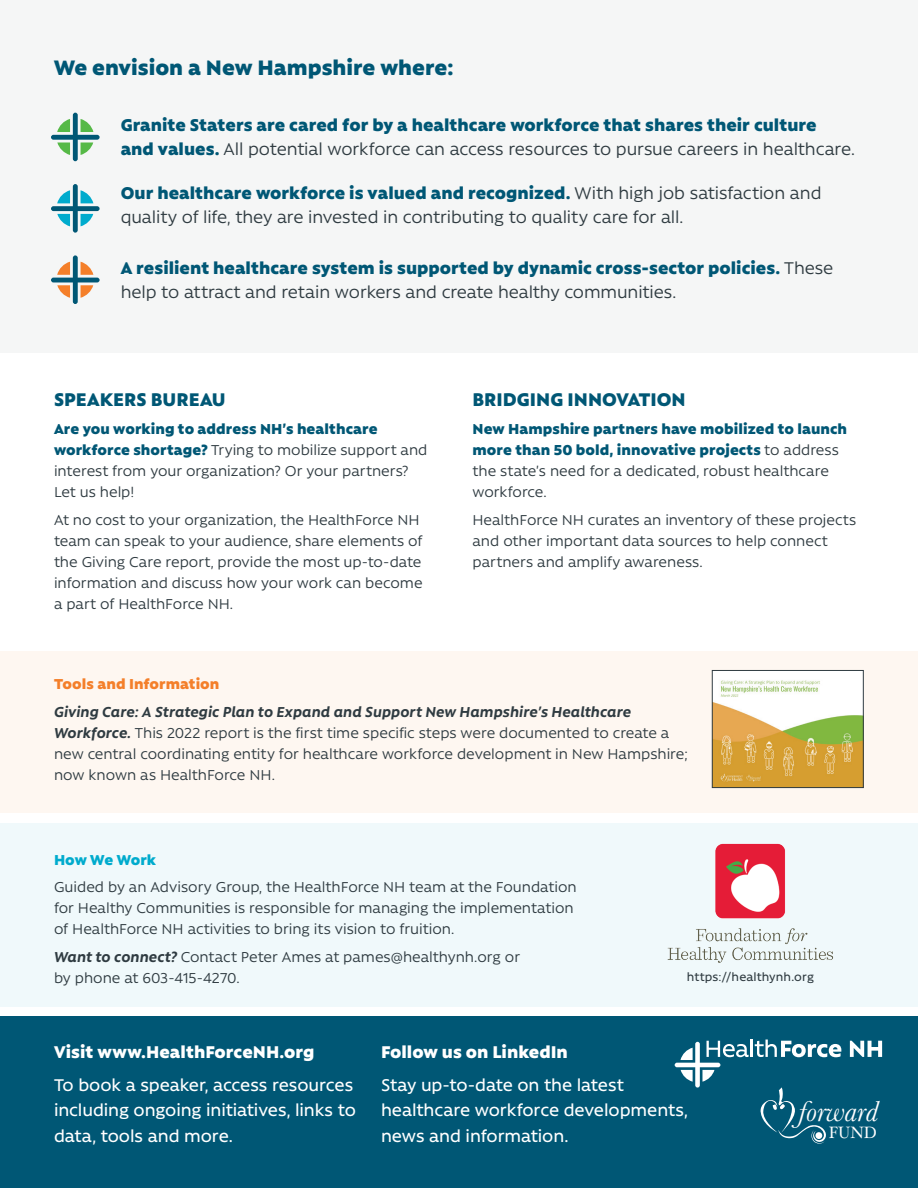
<style>
.page{position:relative;width:918px;height:1188px;background:#fff}
.page>*{position:absolute;margin:0;border:0;box-sizing:border-box;transform-origin:0 0}
.t1{font:italic 30px "Baskerville";color:#fff}
.t2{font:900 24px "Rawson Pro";color:#005775}
.t3{font:900 21px "Rawson Pro";color:#005775}
.t4{font:900 19.5px/24px "Rawson Pro";color:#005775}
.t5{font:500 19.5px/25.5px "Rawson Pro";letter-spacing:-.005em;color:#fff}
.t6{font:19.5px/24px "Rawson Pro";letter-spacing:-.005em;color:#2f3b41}
.t7{font:900 19.5px "Rawson Pro";color:#fff}
.t8{font:16.5px/21px "Rawson Pro";color:#2f3b41}
.t9{font:900 16.5px/21px "Rawson Pro";letter-spacing:.005em;color:#005775}
.t10{font:900 16.5px "Rawson Pro";letter-spacing:.005em;color:#f47f2a}
.t11{font:900 16.5px "Rawson Pro";letter-spacing:-.005em;color:#00abcd}
.t12{font:16.5px "Hoefler Text";color:#fff;scale:.95 1}
.t13{font:500 13.5px "Rawson Pro";letter-spacing:.01em;color:#2f3b41}
.s1{font-weight:400;color:#2f3b41}
.s2{font-weight:900;color:#005775}
.s3{font-weight:700;font-style:italic}
</style>
<div class="page">
<div style="left:0;top:0;width:918px;height:352px;background:#f5f6f6"></div>
<div style="left:0;top:651px;width:918px;height:162px;background:#fef7f1"></div>
<div style="left:0;top:824px;width:918px;height:183px;background:#f0f9fb"></div>
<div style="left:0;top:1017px;width:918px;height:171px;background:#005775"></div>
<img style="left:714px;top:672px;width:147px;height:114px">
<div style="left:712px;top:670px;width:151px;height:118px;border:1px solid #2f3b41"></div>
<svg style="left:675px;top:1040px;width:166px;height:104px"></svg>
<svg style="left:850px;top:1041px;width:32px;height:16px"></svg>
<img style="left:667px;top:843px;width:166px;height:120px">
<svg style="left:51px;top:113px;width:49px;height:48px"></svg>
<svg style="left:51px;top:184px;width:49px;height:49px"></svg>
<svg style="left:51px;top:255px;width:49px;height:49px"></svg>
<h2 class="t2" style="left:54px;top:53px;width:401px">We envision a New Hampshire where:</h2>
<p class="t4" style="left:121px;top:113px;width:736px">Granite Staters are cared for by a healthcare workforce that shares their culture<br>and values. <span class="s1">All potential workforce can access resources to pursue careers in healthcare.</span></p>
<p class="t6" style="left:121px;top:181px;width:702px"><span class="s2">Our healthcare workforce is valued and recognized.</span> With high job satisfaction and quality of life, they are invested in contributing to quality care for all.</p>
<p class="t4" style="left:121px;top:255px;width:714px">A resilient healthcare system is supported by dynamic cross-sector policies. <span class="s1">These help to attract and retain workers and create healthy communities.</span></p>
<p class="t3" style="left:54px;top:387px;width:173px">SPEAKERS BUREAU</p>
<p class="t8" style="left:54px;top:418px;width:375px"><span class="s2">Are you working to address NH’s healthcare workforce shortage?</span> Trying to mobilize support and interest from your organization? Or your partners?<br>Let us help!</p>
<p class="t8" style="left:54px;top:509px;width:370px">At no cost to your organization, the HealthForce NH team can speak to your audience, share elements of the Giving Care report, provide the most up-to-date information and discuss how your work can become a part of HealthForce NH.</p>
<p class="t3" style="left:472px;top:387px;width:215px">BRIDGING INNOVATION</p>
<p class="t9" style="left:472px;top:418px;width:376px">New Hampshire partners have mobilized to launch more than 50 bold, innovative projects <span class="s1">to address the state’s need for a dedicated, robust healthcare workforce.</span></p>
<p class="t8" style="left:472px;top:509px;width:385px">HealthForce NH curates an inventory of these projects and other important data sources to help connect partners and amplify awareness.</p>
<p class="t10" style="left:54px;top:674px;width:167px">Tools and Information</p>
<p class="t8" style="left:54px;top:701px;width:635px"><span class="s3">Giving Care: A Strategic Plan to Expand and Support New Hampshire’s Healthcare Workforce.</span> This 2022 report is the first time specific steps were documented to create a new central coordinating entity for healthcare workforce development in New Hampshire; now known as HealthForce NH.</p>
<p class="t11" style="left:54px;top:849px;width:104px">How We Work</p>
<p class="t8" style="left:54px;top:876px;width:524px">Guided by an Advisory Group, the HealthForce NH team at the Foundation for Healthy Communities is responsible for managing the implementation of HealthForce NH activities to bring its vision to fruition.</p>
<p class="t8" style="left:54px;top:946px;width:468px"><span class="s3">Want to connect?</span> Contact Peter Ames at pames@healthynh.org or by phone at 603-415-4270.</p>
<p class="t13" style="left:687px;top:970px;width:129px">https://healthynh.org</p>
<p class="t7" style="left:54px;top:1040px;width:262px">Visit www.HealthForceNH.org</p>
<p class="t5" style="left:54px;top:1072px;width:303px">To book a speaker, access resources including ongoing initiatives, links to data, tools and more.</p>
<p class="t7" style="left:381px;top:1040px;width:188px">Follow us on LinkedIn</p>
<p class="t5" style="left:381px;top:1072px;width:308px">Stay up-to-date on the latest healthcare workforce developments, news and information.</p>
<h1 class="t1" style="left:799px;top:1092px;width:81px">forward</h1>
<p class="t12" style="left:829px;top:1122px;width:52px">FUND</p>
</div>
